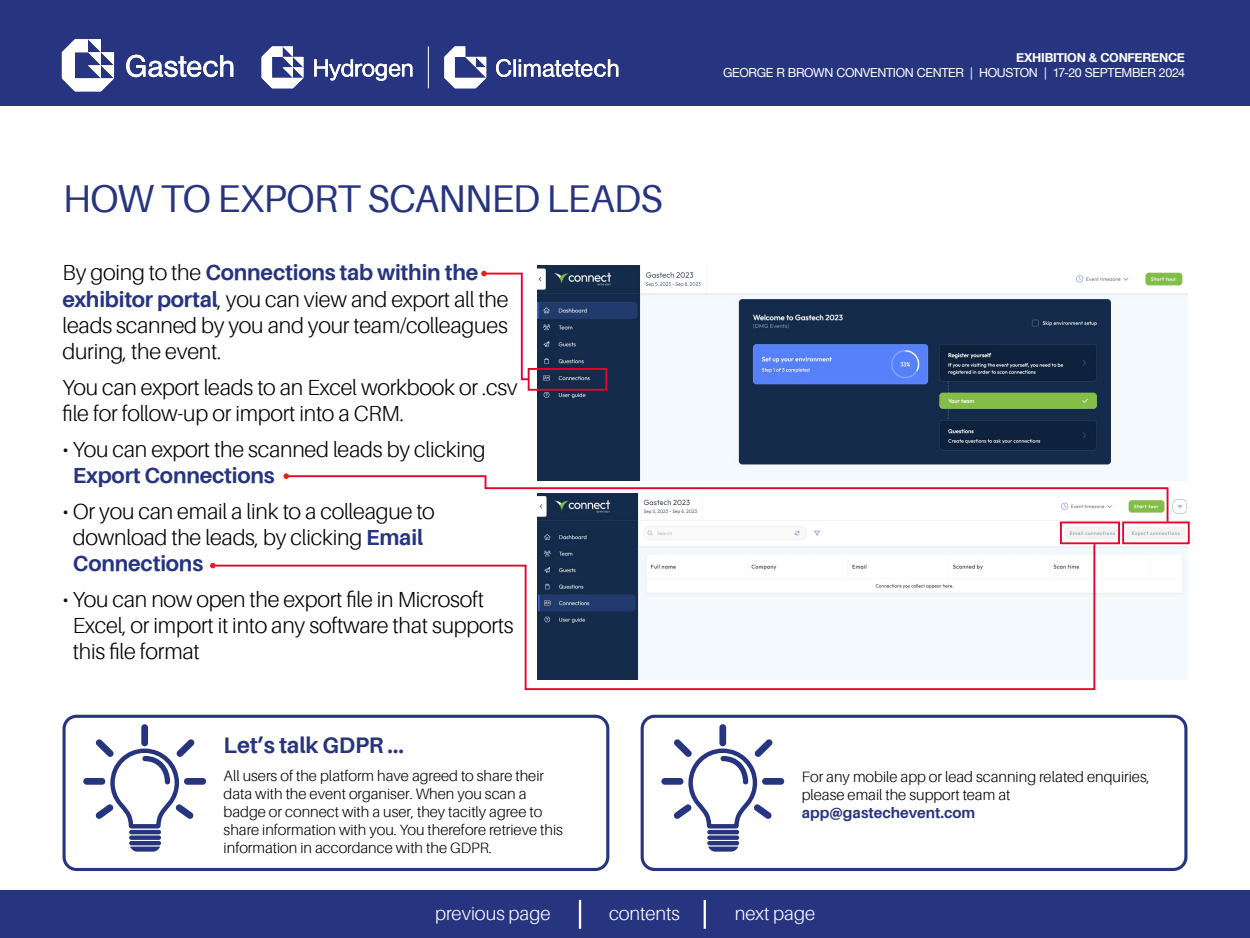
<style>
.page{position:relative;width:1250px;height:938px;background:#273581}
.page>*{position:absolute;margin:0;border:0;box-sizing:border-box;transform-origin:0 0}
.t1{font:38.75px "Aileron";letter-spacing:-.03em;color:#273581}
.t2{font:700 22.5px "Aileron";letter-spacing:-.01em;color:#273581}
.t3{font:300 21.88px/26.2px "Aileron";letter-spacing:-.01em;color:#000}
.t4{font:700 21.88px "Aileron";letter-spacing:-.01em;color:#273581}
.t5{font:300 18.75px "Aileron";color:#fff}
.t6{font:300 15px/18px "Aileron";color:#000}
.t7{font:700 15px "Aileron";color:#273581}
.t8{font:12.44px "Helvetica Neue";letter-spacing:-.025em;color:#fff}
.t9{font:700 12.44px "Helvetica Neue";letter-spacing:-.02em;color:#fff}
.s1{font-weight:700;color:#273581}
</style>
<div class="page">
<div style="left:704px;top:899px;width:2px;height:29px;background:#273581;border:1px solid #fff"></div>
<div style="left:579px;top:899px;width:2px;height:29px;background:#273581;border:1px solid #fff"></div>
<div style="left:0;top:106px;width:1250px;height:783px;background:#fff"></div>
<img style="left:537px;top:265px;width:651px;height:215px">
<img style="left:537px;top:499px;width:651px;height:180px">
<div style="left:62px;top:714px;width:547px;height:157px;border:3px solid #273581;border-radius:12px"></div>
<div style="left:641px;top:714px;width:547px;height:157px;border:3px solid #273581;border-radius:12px"></div>
<svg style="left:83px;top:724px;width:123px;height:127px"></svg>
<svg style="left:661px;top:724px;width:123px;height:127px"></svg>
<svg style="left:211px;top:542px;width:885px;height:149px"></svg>
<svg style="left:481px;top:271px;width:47px;height:110px"></svg>
<div style="left:528px;top:368px;width:79px;height:23px;border:2px solid #ea002a"></div>
<div style="left:1122px;top:521px;width:68px;height:23px;border:2px solid #ea002a"></div>
<div style="left:1060px;top:521px;width:60px;height:23px;border:2px solid #ea002a"></div>
<svg style="left:283px;top:473px;width:886px;height:50px"></svg>
<svg style="left:210px;top:562px;width:6px;height:6px"></svg>
<svg style="left:62px;top:39px;width:52px;height:52px"></svg>
<svg style="left:126px;top:55px;width:107px;height:22px"></svg>
<svg style="left:262px;top:46px;width:41px;height:42px"></svg>
<svg style="left:314px;top:59px;width:98px;height:22px"></svg>
<svg style="left:496px;top:59px;width:122px;height:18px"></svg>
<svg style="left:444px;top:46px;width:42px;height:42px"></svg>
<hr style="left:428px;top:46px;width:1px;height:42px;background:#fff">
<h1 class="t1" style="left:63px;top:177px;width:602px">HOW TO EXPORT SCANNED LEADS</h1>
<p class="t3" style="left:62px;top:260px;width:448px">By going to the <span class="s1">Connections tab within the exhibitor portal</span>, you can view and export all the leads scanned by you and your team/colleagues during, the event.</p>
<p class="t3" style="left:62px;top:374px;width:457px">You can export leads to an Excel workbook or .csv file for follow-up or import into a CRM.</p>
<p class="t3" style="left:62px;top:436px;width:425px">• You can export the scanned leads by clicking</p>
<p class="t4" style="left:73px;top:463px;width:203px">Export Connections</p>
<p class="t3" style="left:73px;top:498px;width:363px;text-indent:-10px">• Or you can email a link to a colleague to download the leads, by clicking <span class="s1">Email<br>Connections</span></p>
<p class="t3" style="left:73px;top:586px;width:442px;text-indent:-10px">• You can now open the export file in Microsoft<br>Excel, or import it into any software that supports this file format</p>
<p class="t9" style="left:1016px;top:48px;width:170px">EXHIBITION &amp; CONFERENCE</p>
<p class="t8" style="left:723px;top:64px;width:463px">GEORGE R BROWN CONVENTION CENTER | HOUSTON | 17-20 SEPTEMBER 2024</p>
<p class="t2" style="left:224px;top:733px;width:182px">Let’s talk GDPR …</p>
<p class="t6" style="left:224px;top:766px;width:341px">All users of the platform have agreed to share their data with the event organiser. When you scan a badge or connect with a user, they tacitly agree to share information with you. You therefore retrieve this information in accordance with the GDPR.</p>
<p class="t6" style="left:802px;top:768px;width:349px">For any mobile app or lead scanning related enquiries, please email the support team at</p>
<p class="t7" style="left:802px;top:804px;width:175px">app@gastechevent.com</p>
<p class="t5" style="left:435px;top:903px;width:117px">previous page</p>
<p class="t5" style="left:609px;top:903px;width:72px">contents</p>
<p class="t5" style="left:735px;top:903px;width:82px">next page</p>
</div>
